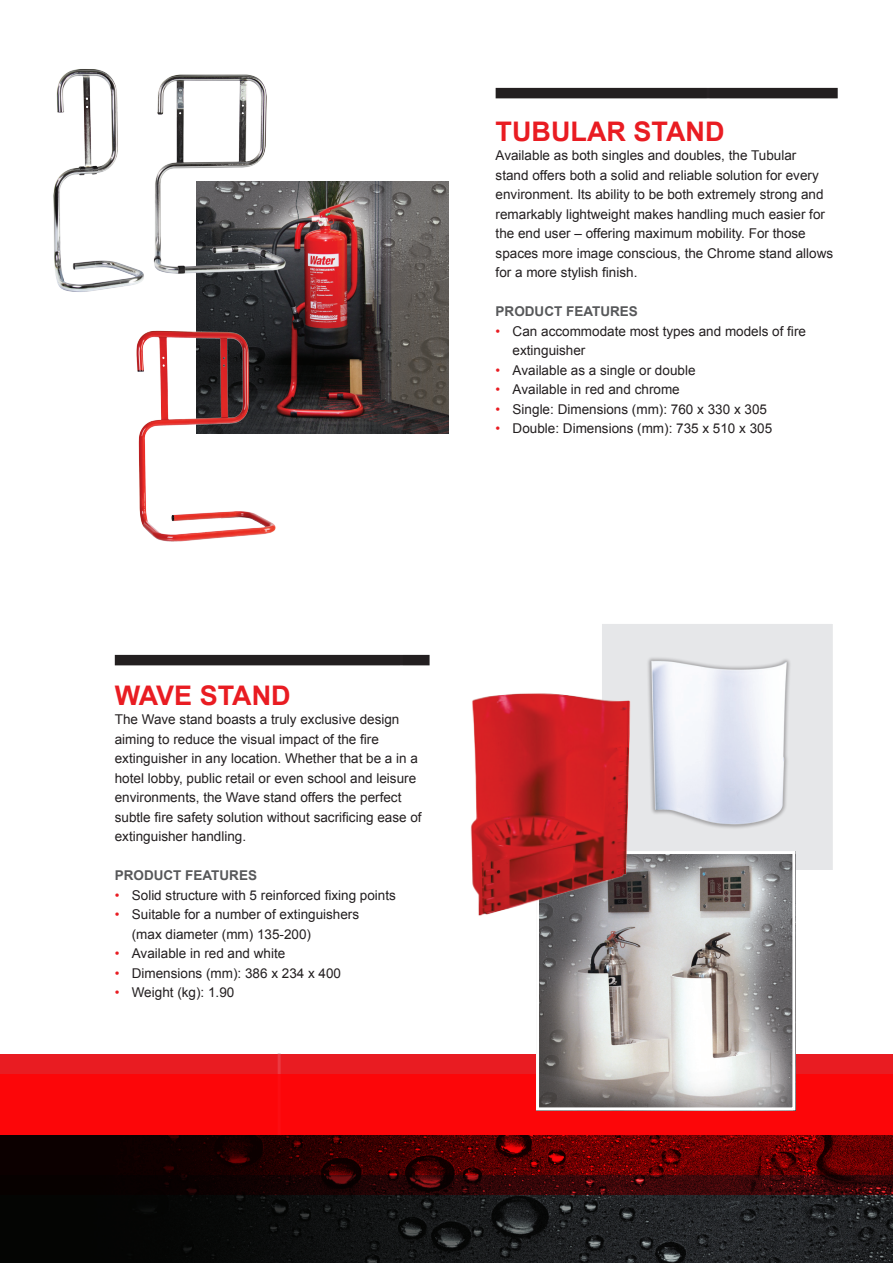
<style>
.page{position:relative;width:893px;height:1263px;background:#fff}
.page>*{position:absolute;margin:0;border:0;box-sizing:border-box;transform-origin:0 0}
.t1{font:700 27px "Arial";color:#e91c22}
.t2{font:13.5px/19.5px "Arial";color:#231f20}
.t3{font:700 13.5px "Arial";color:#57585a}
.s1{color:#e91c22}
</style>
<div class="page">
<div style="left:115px;top:655px;width:315px;height:10px;background:#231f20"></div>
<div style="left:496px;top:88px;width:342px;height:10px;background:#231f20"></div>
<svg style="left:707px;top:87px;width:131px;height:12px"></svg>
<img style="left:0;top:1195px;width:893px;height:68px">
<div style="left:0;top:1054px;width:893px;height:120px;background:#e91c22"></div>
<svg style="left:0;top:1074px;width:893px;height:121px;background:#920406"></svg>
<img style="left:197px;top:181px;width:252px;height:252px">
<img style="left:53px;top:69px;width:234px;height:239px">
<img style="left:136px;top:314px;width:151px;height:228px">
<div style="left:600px;top:622px;width:234px;height:249px;background:#e6e7e9"></div>
<img style="left:648px;top:658px;width:142px;height:170px">
<div style="left:599px;top:621px;width:237px;height:252px;border:3px solid #fff"></div>
<img style="left:540px;top:855px;width:251px;height:251px">
<div style="left:536px;top:851px;width:259px;height:259px;border:3px solid #fff"></div>
<img style="left:470px;top:672px;width:191px;height:261px">
<h1 class="t1" style="left:496px;top:113px;width:191px">TU BULAR STAND</h1>
<p class="t2" style="left:496px;top:146px;width:339px">Available as both singles and doubles, the Tubular<br>stand offers both a solid and reliable solution for every environment. Its ability to be both extremely strong and remarkably lightweight makes handling much easier for the end user – offering maximum mobility. For those spaces more image conscious, the Chrome stand allows for a more stylish finish.</p>
<p class="t3" style="left:496px;top:303px;width:144px">PRODUCT FEATURES</p>
<p class="t2" style="left:513px;top:321px;width:295px;text-indent:-17px"><span class="s1">•</span> Can accommodate most types and models of fire extinguisher</p>
<p class="t2" style="left:496px;top:360px;width:201px"><span class="s1">•</span> Available as a single or double</p>
<p class="t2" style="left:496px;top:380px;width:186px"><span class="s1">•</span> Available in red and chrome</p>
<p class="t2" style="left:496px;top:399px;width:273px"><span class="s1">•</span> Single: Dimensions (mm): 760 x 330 x 305</p>
<p class="t2" style="left:496px;top:419px;width:278px"><span class="s1">•</span> Double: Dimensions (mm): 735 x 510 x 305</p>
<h1 class="t1" style="left:115px;top:677px;width:138px">WAVE STAND</h1>
<p class="t2" style="left:115px;top:710px;width:308px">The Wave stand boasts a truly exclusive design aiming to reduce the visual impact of the fire extinguisher in any location. Whether that be a in a hotel lobby, public retail or even school and leisure environments, the Wave stand offers the perfect subtle fire safety solution without sacrificing ease of extinguisher handling.</p>
<p class="t3" style="left:115px;top:866px;width:144px">PRODUCT FEATURES</p>
<p class="t2" style="left:115px;top:885px;width:283px"><span class="s1">•</span> Solid structure with 5 reinforced fixing points</p>
<p class="t2" style="left:132px;top:905px;width:229px;text-indent:-17px"><span class="s1">•</span> Suitable for a number of extinguishers (max diameter (mm) 135-200)</p>
<p class="t2" style="left:115px;top:944px;width:172px"><span class="s1">•</span> Available in red and white</p>
<p class="t2" style="left:115px;top:963px;width:228px"><span class="s1">•</span> Dimensions (mm): 386 x 234 x 400</p>
<p class="t2" style="left:115px;top:983px;width:121px"><span class="s1">•</span> Weight (kg): 1.90</p>
</div>
